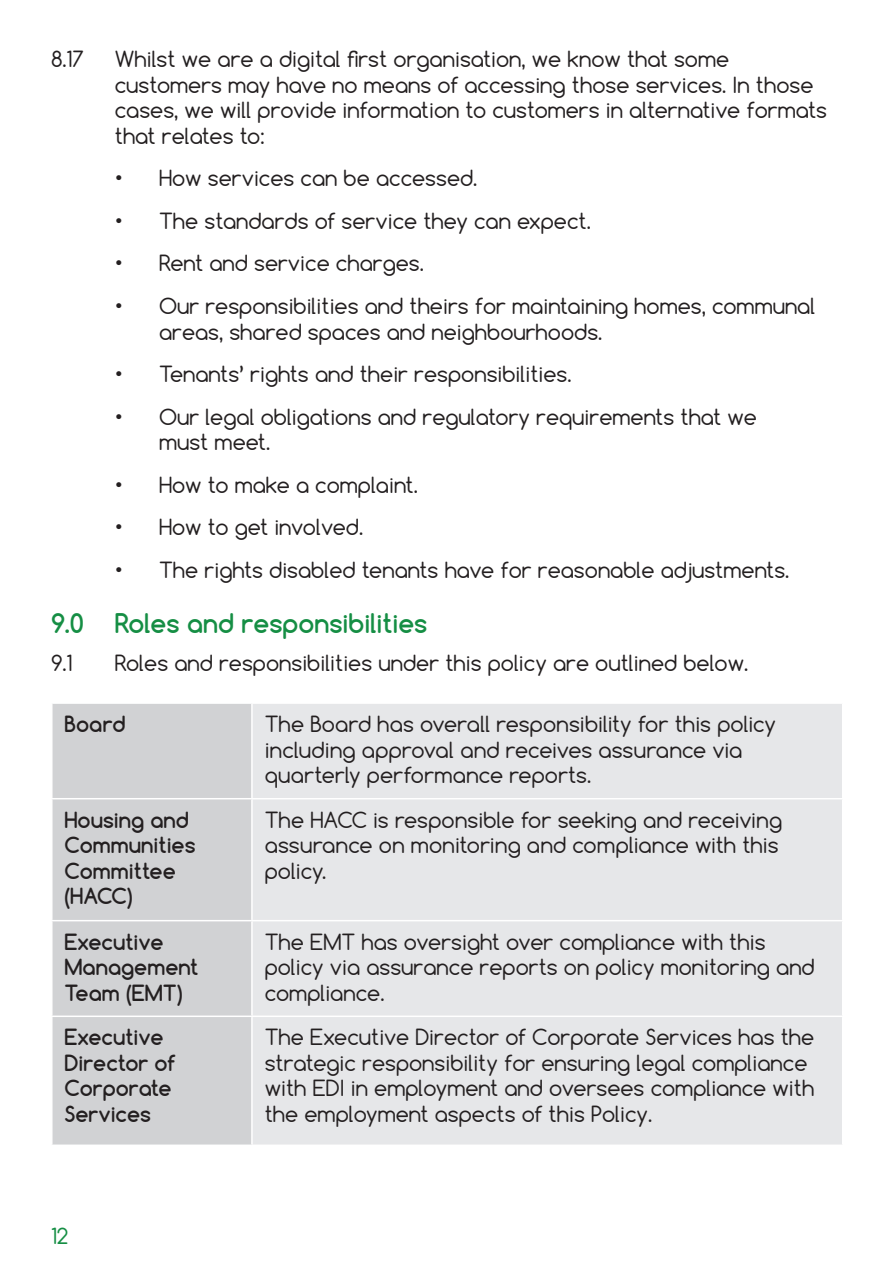
<style>
.page{position:relative;width:893px;height:1263px;background:#fff}
.page>*{position:absolute;margin:0;border:0;box-sizing:border-box;transform-origin:0 0}
.t1{font:700 25.5px "Comfortaa";color:#158e44}
.t2{font:21px/25.5px "Comfortaa";color:#231f20}
.t3{font:700 21px/25.5px "Comfortaa";color:#231f20}
.t4{font:21px "Comfortaa";color:#158e44}
</style>
<div class="page">
<div style="left:53px;top:704px;width:198px;height:440px;background:#d1d2d4"></div>
<div style="left:253px;top:704px;width:589px;height:440px;background:#e6e7e9"></div>
<hr style="left:51px;top:798px;width:201px;height:1px;background:#fff">
<hr style="left:252px;top:798px;width:591px;height:1px;background:#fff">
<hr style="left:51px;top:920px;width:201px;height:1px;background:#fff">
<hr style="left:252px;top:920px;width:591px;height:1px;background:#fff">
<hr style="left:51px;top:1015px;width:201px;height:2px;background:#fff">
<hr style="left:252px;top:1015px;width:591px;height:2px;background:#fff">
<p class="t2" style="left:51px;top:46px;width:34px">8.17</p>
<p class="t2" style="left:115px;top:46px;width:714px">Whilst we are a digital first organisation, we know that some customers may have no means of accessing those services. In those cases, we will provide information to customers in alternative formats that relates to:</p>
<p class="t2" style="left:115px;top:165px;width:364px">• How services can be accessed.</p>
<p class="t2" style="left:115px;top:208px;width:477px">• The standards of service they can expect.</p>
<p class="t2" style="left:115px;top:250px;width:311px">• Rent and service charges.</p>
<p class="t2" style="left:159px;top:293px;width:658px;text-indent:-44px">• Our responsibilities and theirs for maintaining homes, communal areas, shared spaces and neighbourhoods.</p>
<p class="t2" style="left:115px;top:361px;width:458px">• Tenants’ rights and their responsibilities.</p>
<p class="t2" style="left:159px;top:404px;width:599px;text-indent:-44px">• Our legal obligations and regulatory requirements that we must meet.</p>
<p class="t2" style="left:115px;top:472px;width:305px">• How to make a complaint.</p>
<p class="t2" style="left:115px;top:514px;width:250px">• How to get involved.</p>
<p class="t2" style="left:115px;top:557px;width:676px">• The rights disabled tenants have for reasonable adjustments.</p>
<p class="t1" style="left:51px;top:607px;width:378px">9.0 Roles and responsibilities</p>
<p class="t2" style="left:51px;top:650px;width:23px">9.1</p>
<p class="t2" style="left:115px;top:650px;width:635px">Roles and responsibilities under this policy are outlined below.</p>
<p class="t3" style="left:65px;top:711px;width:63px">Board</p>
<p class="t2" style="left:265px;top:711px;width:513px">The Board has overall responsibility for this policy including approval and receives assurance via quarterly performance reports.</p>
<p class="t3" style="left:65px;top:807px;width:133px">Housing and<br>Communities<br>Committee (HACC)</p>
<p class="t2" style="left:265px;top:807px;width:519px">The HACC is responsible for seeking and receiving assurance on monitoring and compliance with this policy.</p>
<p class="t3" style="left:65px;top:929px;width:135px">Executive<br>Management<br>Team (EMT)</p>
<p class="t2" style="left:265px;top:929px;width:552px">The EMT has oversight over compliance with this policy via assurance reports on policy monitoring and compliance.</p>
<p class="t3" style="left:65px;top:1024px;width:112px">Executive<br>Director of<br>Corporate<br>Services</p>
<p class="t2" style="left:265px;top:1024px;width:551px">The Executive Director of Corporate Services has the strategic responsibility for ensuring legal compliance with EDI in employment and oversees compliance with the employment aspects of this Policy.</p>
<p class="t4" style="left:51px;top:1223px;width:19px">12</p>
</div>
